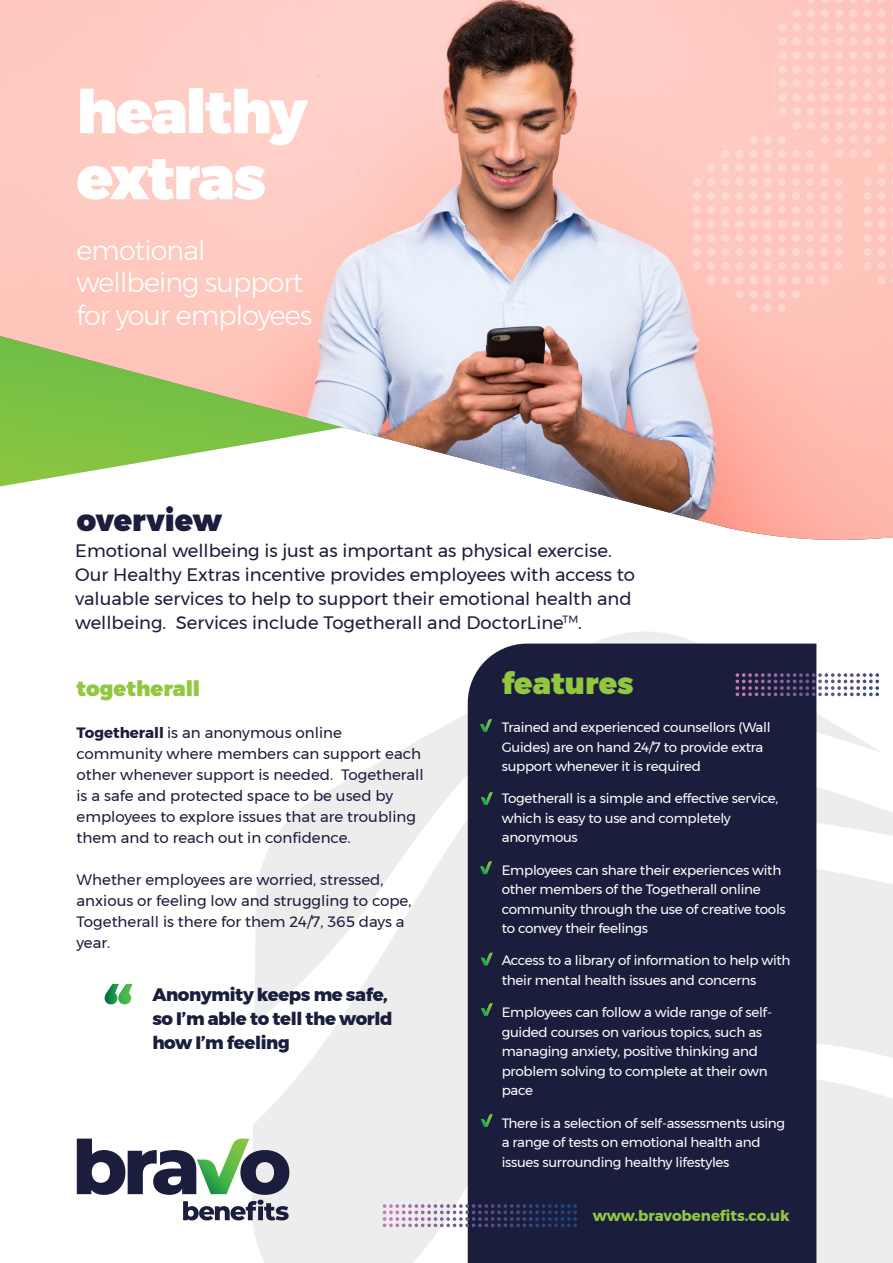
<style>
.page{position:relative;width:893px;height:1263px;background:#fff}
.page>*{position:absolute;margin:0;border:0;box-sizing:border-box;transform-origin:0 0}
.t1{font:900 62.55px "Montserrat";color:#fff}
.t2{font:900 60px/66px "Montserrat";letter-spacing:-.03em;color:#fff}
.t3{font:900 30px "Montserrat";color:#1b1d3d}
.t4{font:900 30px "Montserrat";color:#91c83f}
.t5{font:300 27px/32.4px "Montserrat";letter-spacing:-.03em;color:#fff}
.t6{font:900 21px "Montserrat";color:#91c83f}
.t7{font:18px/24px "Montserrat";color:#1b1d3d}
.t8{font:800 18px/24px "Montserrat";letter-spacing:-.02em;color:#1b1d3d}
.t9{font:15px/21px "Montserrat";color:#1b1d3d}
.t10{font:700 15px "Montserrat";color:#91c83f}
.t11{font:13.5px/19.5px "Montserrat";letter-spacing:-.02em;color:#fff}
.s1{font-weight:700}
</style>
<div class="page">
<img style="left:0;top:0;width:893px;height:540px">
<svg style="left:693px;top:0;width:200px;height:313px;background:#fec9c0"></svg>
<svg style="left:251px;top:632px;width:642px;height:631px;fill:#ededee"></svg>
<svg style="left:77px;top:1138px;width:212px;height:82px"></svg>
<div style="left:468px;top:643px;width:348px;height:620px;background:#1b1d3d"></div>
<svg style="left:806px;top:673px;width:73px;height:4px"></svg>
<svg style="left:480px;top:719px;width:12px;height:13px"></svg>
<svg style="left:481px;top:792px;width:12px;height:13px"></svg>
<svg style="left:480px;top:861px;width:12px;height:13px"></svg>
<svg style="left:481px;top:953px;width:12px;height:12px"></svg>
<svg style="left:481px;top:1003px;width:12px;height:13px"></svg>
<svg style="left:481px;top:1114px;width:12px;height:13px"></svg>
<svg style="left:504px;top:1204px;width:73px;height:4px"></svg>
<p class="t2" style="left:77px;top:79px;width:233px">healthy extras</p>
<p class="t5" style="left:77px;top:234px;width:237px">emotional wellbeing support for your employees</p>
<p class="t3" style="left:77px;top:496px;width:147px">overview</p>
<p class="t7" style="left:75px;top:539px;width:561px">Emotional wellbeing is just as important as physical exercise.<br>Our Healthy Extras incentive provides employees with access to valuable services to help to support their emotional health and wellbeing. Services include Togetherall and DoctorLine<sup>TM</sup>.</p>
<p class="t6" style="left:77px;top:671px;width:125px">togetherall</p>
<p class="t9" style="left:77px;top:722px;width:349px"><span class="s1">Togetherall</span> is an anonymous online community where members can support each other whenever support is needed. Togetherall is a safe and protected space to be used by employees to explore issues that are troubling them and to reach out in confidence.</p>
<p class="t9" style="left:77px;top:869px;width:336px">Whether employees are worried, stressed, anxious or feeling low and struggling to cope, Togetherall is there for them 24/7, 365 days a year.</p>
<p class="t1" style="left:104px;top:957px;width:32px">“</p>
<p class="t8" style="left:152px;top:983px;width:242px">Anonymity keeps me safe, so I’m able to tell the world how I’m feeling</p>
<p class="t4" style="left:502px;top:659px;width:133px">features</p>
<p class="t11" style="left:502px;top:717px;width:270px">Trained and experienced counsellors (Wall<br>Guides) are on hand 24/7 to provide extra support whenever it is required</p>
<p class="t11" style="left:502px;top:789px;width:278px">Togetherall is a simple and effective service, which is easy to use and completely anonymous</p>
<p class="t11" style="left:502px;top:860px;width:286px">Employees can share their experiences with other members of the Togetherall online community through the use of creative tools to convey their feelings</p>
<p class="t11" style="left:502px;top:951px;width:290px">Access to a library of information to help with their mental health issues and concerns</p>
<p class="t11" style="left:502px;top:1002px;width:272px">Employees can follow a wide range of self&shy;guided courses on various topics, such as managing anxiety, positive thinking and problem solving to complete at their own pace</p>
<p class="t11" style="left:502px;top:1113px;width:285px">There is a selection of self-assessments using a range of tests on emotional health and issues surrounding healthy lifestyles</p>
<p class="t10" style="left:593px;top:1203px;width:198px">www.bravobenefits.co.uk</p>
</div>
